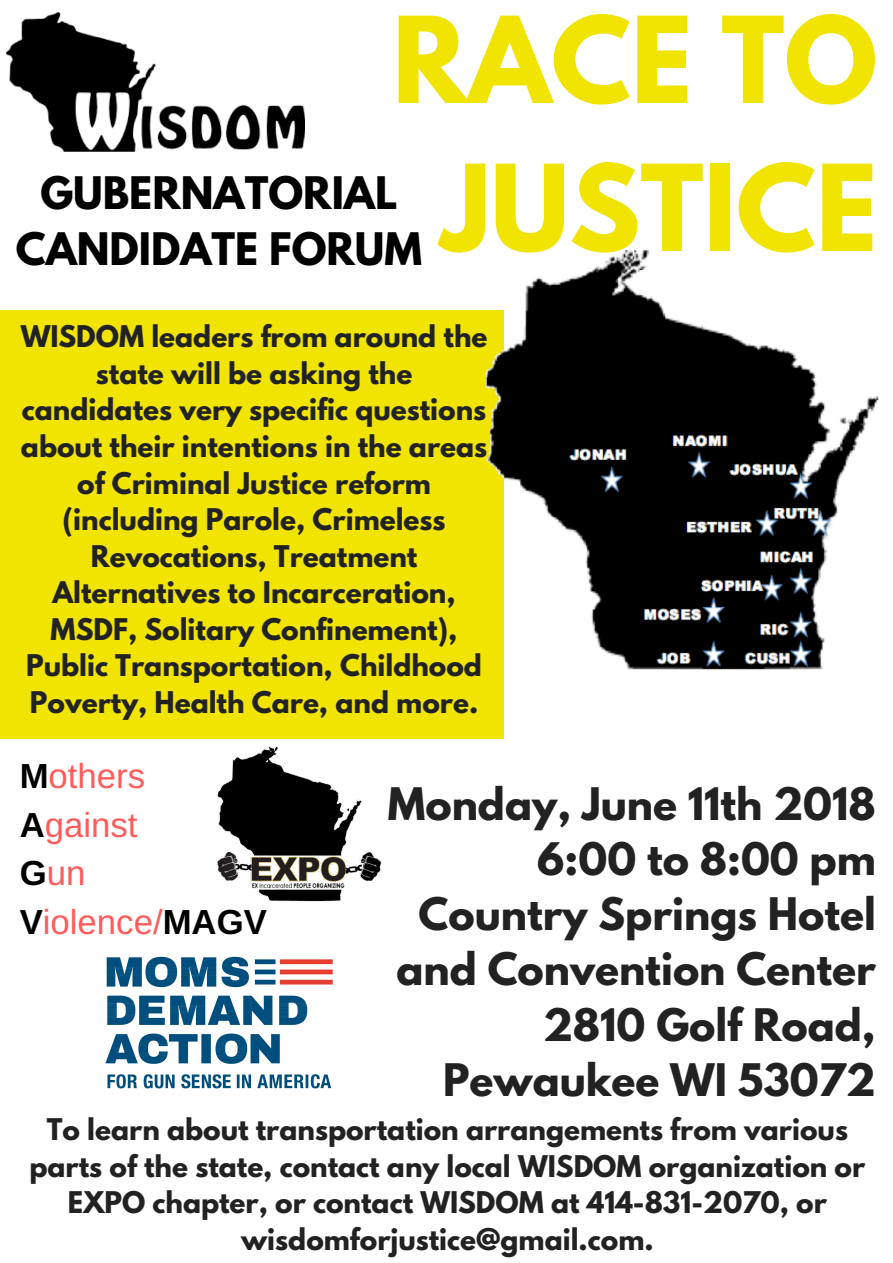
<style>
.page{position:relative;width:893px;height:1263px;background:#fff}
.page>*{position:absolute;margin:0;border:0;box-sizing:border-box;transform-origin:0 0}
.t1{font:700 105.9px/148px "League Spartan";color:#f0e400;text-align:center}
.t2{font:700 39.75px/55.1px "League Spartan";color:#222;text-align:right}
.t3{font:700 39.75px/55.1px "League Spartan";color:#000;text-align:center}
.t4{font:34.72px/48.4px "Arimo";color:#ff5c5c}
.t5{font:700 26.47px/36.6px "League Spartan";color:#222;text-align:center}
.s1{font-weight:700;color:#000}
</style>
<div class="page">
<div style="left:0;top:310px;width:504px;height:428px;background:#f0e400"></div>
<img style="left:6px;top:12px;width:298px;height:140px">
<img style="left:485px;top:250px;width:394px;height:420px">
<img style="left:217px;top:745px;width:165px;height:157px">
<img style="left:105px;top:956px;width:228px;height:133px">
<h1 class="t1" style="left:392px;top:0;width:487px">RACE TO<br>JUSTICE</h1>
<h2 class="t3" style="left:16px;top:171px;width:408px">GUBERNATORIAL<br>CANDIDATE FORUM</h2>
<p class="t5" style="left:21px;top:322px;width:468px">WISDOM leaders from around the state will be asking the candidates very specific questions about their intentions in the areas of Criminal Justice reform (including Parole, Crimeless<br>Revocations, Treatment<br>Alternatives to Incarceration,<br>MSDF, Solitary Confinement),<br>Public Transportation, Childhood<br>Poverty, Health Care, and more.</p>
<h3 class="t4" style="left:20px;top:752px;width:249px"><span class="s1">M</span>others<br><span class="s1">A</span>gainst<br><span class="s1">G</span>un<br><span class="s1">V</span>iolence/<span class="s1">MAGV</span></h3>
<h2 class="t2" style="left:388px;top:781px;width:489px">Monday, June 11th 2018<br>6:00 to 8:00 pm<br>Country Springs Hotel and Convention Center<br>2810 Golf Road,<br>Pewaukee WI 53072</h2>
<p class="t5" style="left:29px;top:1115px;width:837px">To learn about transportation arrangements from various parts of the state, contact any local WISDOM organization or EXPO chapter, or contact WISDOM at 414-831-2070, or wisdomforjustice@gmail.com.</p>
</div>
